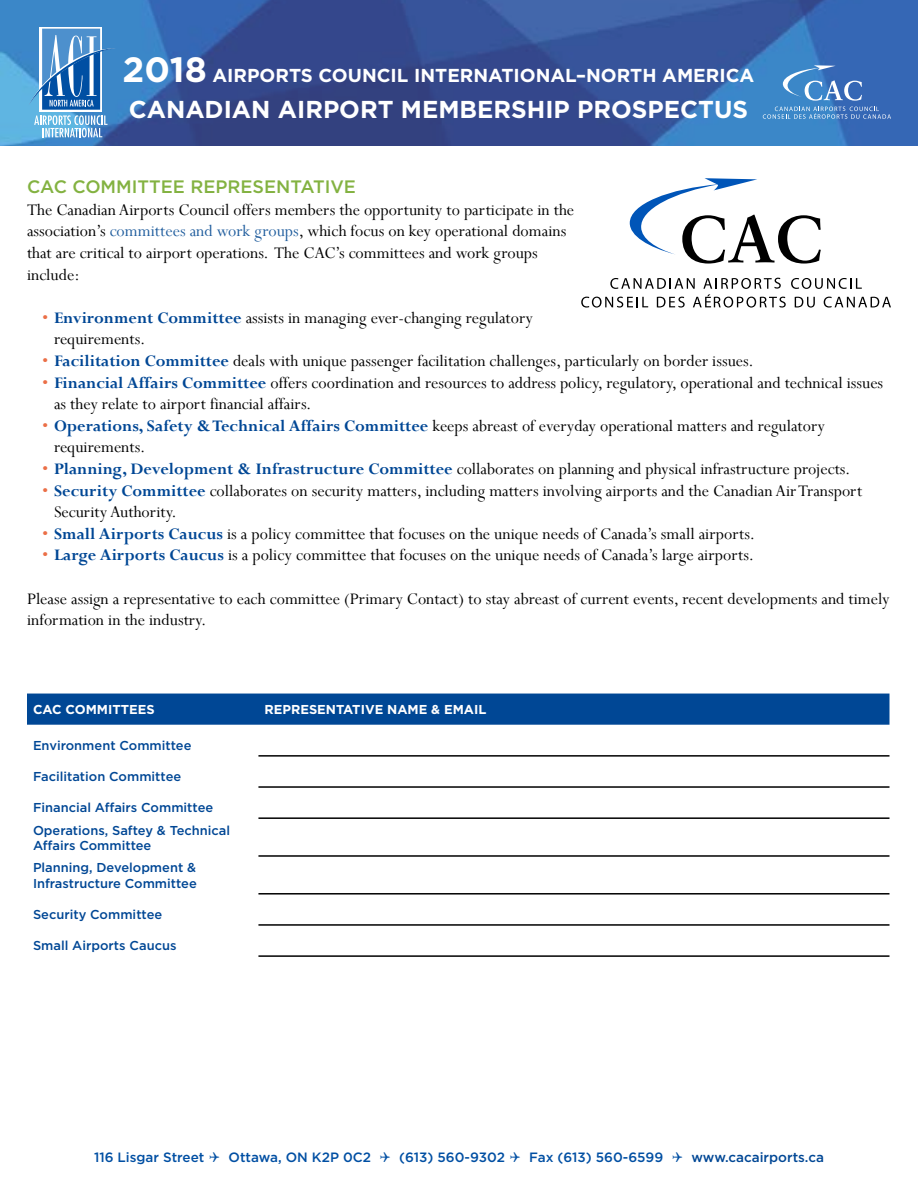
<style>
.page{position:relative;width:918px;height:1188px;background:#fff}
.page>*{position:absolute;margin:0;border:0;box-sizing:border-box;transform-origin:0 0}
.t1{font:700 24.45px "Gotham";color:#fff}
.t2{font:700 18.75px "Gotham";color:#fff}
.t3{font:18px/21.6px "Perpetua";color:#000}
.t4{font:500 18px "Gotham";color:#83b241}
.t5{font:500 13.5px "Gotham";color:#004fa3}
.t6{font:500 13.5px "Gotham";color:#004795}
.t7{font:500 12.9px/15.5px "Gotham";color:#004795}
.t8{font:700 12.9px "Gotham";color:#fff}
.s1{font-size:35.1px}
.s2{color:#215e9e}
.s3{color:#eb6f47}
.s4{font-weight:700;color:#004795}
</style>
<div class="page">
<img style="left:0;top:0;width:918px;height:145px">
<div style="left:39px;top:27px;width:63px;height:84px;background:#bfd7ed"></div>
<svg style="left:28px;top:29px;width:88px;height:108px;background:#609bcf"></svg>
<svg style="left:763px;top:65px;width:128px;height:54px;background:#4e86c5"></svg>
<div style="left:27px;top:694px;width:863px;height:31px;background:#004795"></div>
<hr style="left:258px;top:755px;width:632px;height:2px;background:#000">
<hr style="left:258px;top:786px;width:632px;height:2px;background:#000">
<hr style="left:258px;top:817px;width:632px;height:2px;background:#000">
<hr style="left:258px;top:855px;width:632px;height:2px;background:#000">
<hr style="left:258px;top:893px;width:632px;height:2px;background:#000">
<hr style="left:258px;top:924px;width:632px;height:2px;background:#000">
<hr style="left:258px;top:955px;width:632px;height:2px;background:#000">
<svg style="left:630px;top:178px;width:191px;height:86px"></svg>
<svg style="left:581px;top:278px;width:310px;height:30px"></svg>
<p class="t2" style="left:123px;top:63px;width:633px"><span class="s1">2018</span> AIRPORTS COUNCIL INTERNATIONAL–NORTH AMERICA</p>
<h1 class="t1" style="left:129px;top:93px;width:621px">CANADIAN AIRPORT MEMBERSHIP PROSPECTUS</h1>
<p class="t4" style="left:27px;top:174px;width:330px">CAC COMMITTEE REPRESENTATIVE</p>
<p class="t3" style="left:27px;top:198px;width:549px">The Canadian Airports Council offers members the opportunity to participate in the association’s <span class="s2">committees and work groups</span>, which focus on key operational domains that are critical to airport operations. The CAC’s committees and work groups include:</p>
<p class="t3" style="left:54px;top:306px;width:481px;text-indent:-12px"><span class="s3">•</span> <span class="s4">Environment Committee</span> assists in managing ever-changing regulatory requirements.</p>
<p class="t3" style="left:42px;top:350px;width:713px"><span class="s3">•</span> <span class="s4">Facilitation Committee</span> deals with unique passenger facilitation challenges, particularly on border issues.</p>
<p class="t3" style="left:54px;top:371px;width:831px;text-indent:-12px"><span class="s3">•</span> <span class="s4">Financial Affairs Committee</span> offers coordination and resources to address policy, regulatory, operational and technical issues as they relate to airport financial affairs.</p>
<p class="t3" style="left:54px;top:414px;width:772px;text-indent:-12px"><span class="s3">•</span> <span class="s4">Operations, Safety &amp; Technical Affairs Committee</span> keeps abreast of everyday operational matters and regulatory requirements.</p>
<p class="t3" style="left:42px;top:458px;width:810px"><span class="s3">•</span> <span class="s4">Planning, Development &amp; Infrastructure Committee</span> collaborates on planning and physical infrastructure projects.</p>
<p class="t3" style="left:54px;top:479px;width:810px;text-indent:-12px"><span class="s3">•</span> <span class="s4">Security Committee</span> collaborates on security matters, including matters involving airports and the Canadian Air Transport<br>Security Authority.</p>
<p class="t3" style="left:42px;top:522px;width:715px"><span class="s3">•</span> <span class="s4">Small Airports Caucus</span> is a policy committee that focuses on the unique needs of Canada’s small airports.</p>
<p class="t3" style="left:42px;top:544px;width:714px"><span class="s3">•</span> <span class="s4">Large Airports Caucus</span> is a policy committee that focuses on the unique needs of Canada’s large airports.</p>
<p class="t3" style="left:27px;top:587px;width:864px">Please assign a representative to each committee (Primary Contact) to stay abreast of current events, recent developments and timely information in the industry.</p>
<p class="t8" style="left:33px;top:701px;width:123px">CAC COMMITTEES</p>
<p class="t8" style="left:264px;top:701px;width:224px">REPRESENTATIVE NAME &amp; EMAIL</p>
<p class="t7" style="left:33px;top:737px;width:160px">Environment Committee</p>
<p class="t7" style="left:33px;top:769px;width:150px">Facilitation Committee</p>
<p class="t7" style="left:33px;top:800px;width:182px">Financial Affairs Committee</p>
<p class="t7" style="left:33px;top:822px;width:199px">Operations, Saftey &amp; Technical<br>Affairs Committee</p>
<p class="t7" style="left:33px;top:860px;width:165px">Planning, Development &amp;<br>Infrastructure Committee</p>
<p class="t7" style="left:33px;top:906px;width:131px">Security Committee</p>
<p class="t7" style="left:33px;top:938px;width:145px">Small Airports Caucus</p>
<p class="t5" style="left:94px;top:1148px;width:112px">116 Lisgar Street</p>
<p class="t5" style="left:229px;top:1148px;width:144px">Ottawa, ON K2P 0C2</p>
<p class="t5" style="left:399px;top:1148px;width:107px">(613) 560-9302</p>
<p class="t5" style="left:529px;top:1148px;width:136px">Fax (613) 560-6599</p>
<p class="t6" style="left:691px;top:1148px;width:134px">www.cacairports.ca</p>
</div>
